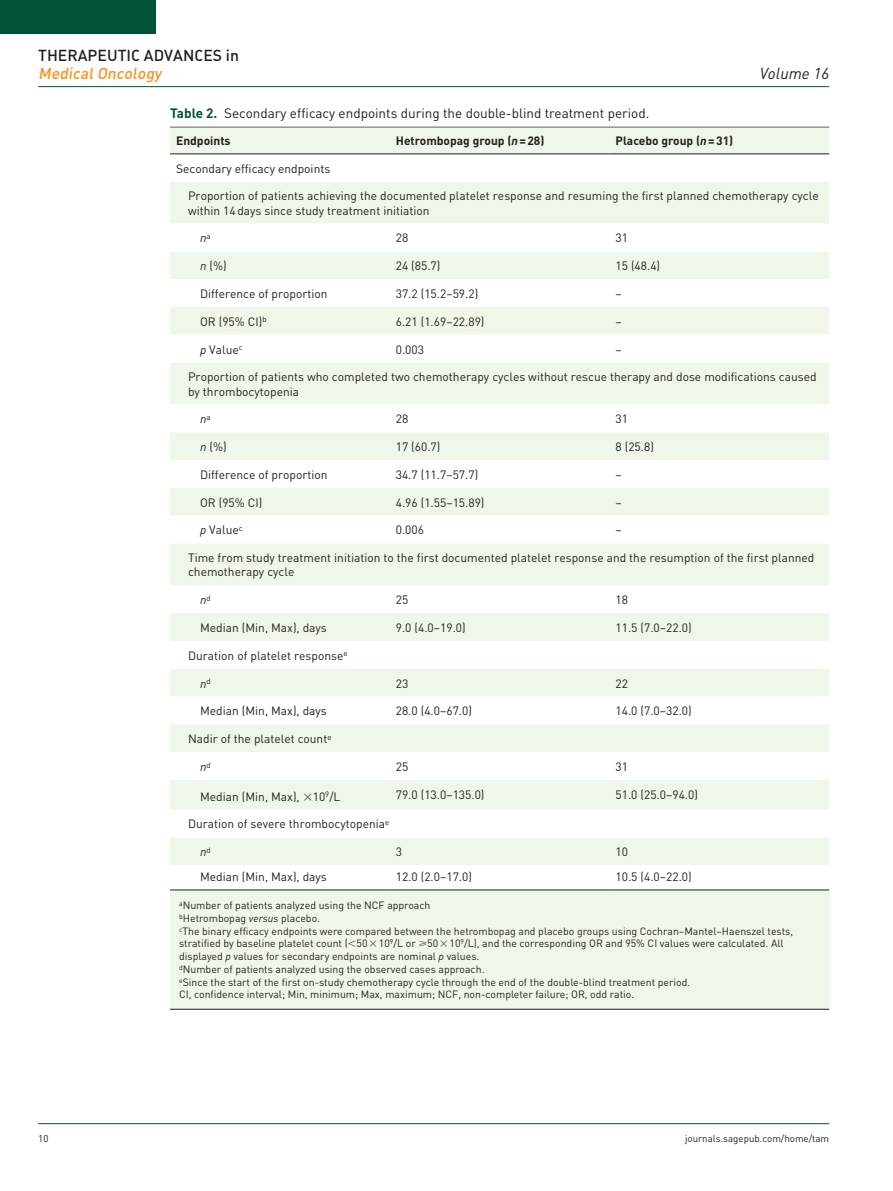
<style>
.page{position:relative;width:893px;height:1191px;background:#fff}
.page>*{position:absolute;margin:0;border:0;box-sizing:border-box;transform-origin:0 0}
.t1{font:15.75px "DIN Medium Alternate";color:#231f20}
.t2{font:italic 15.75px "DIN Medium Alternate";color:#f7931d}
.t3{font:italic 15.75px "DIN";color:#231f20}
.t4{font:13.5px "DIN";color:#231f20}
.t5{font:12px/14.2px "DIN";color:#231f20}
.t6{font:700 12px "DIN";color:#231f20}
.t7{font:italic 12px "DIN";color:#231f20}
.t8{font:10.5px/12.8px "DIN";color:#231f20}
.t9{font:9.75px "DIN";color:#231f20}
.s1{font-weight:700;color:#015436}
.s2{font-style:italic}
</style>
<div class="page">
<hr style="left:38px;top:86px;width:791px;height:1px;background:#015436">
<hr style="left:38px;top:1123px;width:791px;height:1px;background:#015436">
<div style="left:0;top:0;width:155px;height:34px;background:#015436"></div>
<div style="left:170px;top:889px;width:659px;height:120px;background:#eff7ea"></div>
<hr style="left:170px;top:127px;width:659px;height:1px;background:#231f20">
<hr style="left:170px;top:1009px;width:659px;height:1px;background:#231f20">
<div style="left:170px;top:128px;width:659px;height:25px;background:#eff7ea"></div>
<svg style="left:170px;top:154px;width:659px;height:711px;fill:#eff7ea"></svg>
<hr style="left:170px;top:153px;width:220px;height:1px;background:#231f20">
<hr style="left:390px;top:153px;width:219px;height:1px;background:#231f20">
<hr style="left:609px;top:153px;width:220px;height:1px;background:#231f20">
<hr style="left:170px;top:889px;width:220px;height:1px;background:#231f20">
<hr style="left:390px;top:889px;width:219px;height:1px;background:#231f20">
<hr style="left:609px;top:889px;width:220px;height:1px;background:#231f20">
<svg style="left:304px;top:793px;width:7px;height:7px"></svg>
<h1 class="t1" style="left:38px;top:45px;width:202px">THERAPEUTIC ADVANCES IN</h1>
<h1 class="t2" style="left:38px;top:63px;width:125px">MedicalOncology</h1>
<h1 class="t3" style="left:760px;top:63px;width:71px">Volume 16</h1>
<p class="t4" style="left:170px;top:105px;width:481px"><span class="s1">Table 2.</span> Secondary efficacy endpoints during the double-blind treatment period.</p>
<p class="t6" style="left:176px;top:133px;width:56px">Endpoints</p>
<p class="t6" style="left:396px;top:133px;width:150px">Hetrombopag group (<span class="s2">n</span>=28)</p>
<p class="t6" style="left:615px;top:133px;width:119px">Placebo group (<span class="s2">n</span>=31)</p>
<p class="t5" style="left:176px;top:161px;width:156px">Secondary efficacy endpoints</p>
<p class="t5" style="left:188px;top:189px;width:632px">Proportion of patients achieving the documented platelet response and resuming the first planned chemotherapy cycle within 14days since study treatment initiation</p>
<p class="t7" style="left:200px;top:231px;width:12px">n<sup>a</sup></p>
<p class="t5" style="left:396px;top:231px;width:14px">28</p>
<p class="t5" style="left:615px;top:231px;width:14px">31</p>
<p class="t5" style="left:200px;top:258px;width:28px"><span class="s2">n</span> (%)</p>
<p class="t5" style="left:396px;top:258px;width:46px">24 (85.7)</p>
<p class="t5" style="left:615px;top:258px;width:46px">15 (48.4)</p>
<p class="t5" style="left:200px;top:286px;width:129px">Difference of proportion</p>
<p class="t5" style="left:396px;top:286px;width:84px">37.2 (15.2–59.2)</p>
<p class="t5" style="left:615px;top:286px;width:8px">–</p>
<p class="t5" style="left:200px;top:314px;width:68px">OR (95% CI)<sup>b</sup></p>
<p class="t5" style="left:396px;top:314px;width:90px">6.21 (1.69–22.89)</p>
<p class="t5" style="left:615px;top:314px;width:8px">–</p>
<p class="t5" style="left:200px;top:342px;width:44px"><span class="s2">p</span> Value<sup>c</sup></p>
<p class="t5" style="left:396px;top:342px;width:30px">0.003</p>
<p class="t5" style="left:615px;top:342px;width:8px">–</p>
<p class="t5" style="left:188px;top:369px;width:630px">Proportion of patients who completed two chemotherapy cycles without rescue therapy and dose modifications caused by thrombocytopenia</p>
<p class="t7" style="left:200px;top:411px;width:12px">n<sup>a</sup></p>
<p class="t5" style="left:396px;top:411px;width:14px">28</p>
<p class="t5" style="left:615px;top:411px;width:14px">31</p>
<p class="t5" style="left:200px;top:439px;width:28px"><span class="s2">n</span> (%)</p>
<p class="t5" style="left:396px;top:439px;width:46px">17 (60.7)</p>
<p class="t5" style="left:615px;top:439px;width:40px">8 (25.8)</p>
<p class="t5" style="left:200px;top:467px;width:129px">Difference of proportion</p>
<p class="t5" style="left:396px;top:467px;width:84px">34.7 (11.7–57.7)</p>
<p class="t5" style="left:615px;top:467px;width:8px">–</p>
<p class="t5" style="left:200px;top:495px;width:64px">OR (95% CI)</p>
<p class="t5" style="left:396px;top:495px;width:90px">4.96 (1.55–15.89)</p>
<p class="t5" style="left:615px;top:495px;width:8px">–</p>
<p class="t5" style="left:200px;top:523px;width:44px"><span class="s2">p</span> Value<sup>c</sup></p>
<p class="t5" style="left:396px;top:523px;width:30px">0.006</p>
<p class="t5" style="left:615px;top:523px;width:8px">–</p>
<p class="t5" style="left:188px;top:550px;width:628px">Time from study treatment initiation to the first documented platelet response and the resumption of the first planned chemotherapy cycle</p>
<p class="t7" style="left:200px;top:592px;width:12px">n<sup>d</sup></p>
<p class="t5" style="left:396px;top:592px;width:14px">25</p>
<p class="t5" style="left:615px;top:592px;width:14px">18</p>
<p class="t5" style="left:200px;top:620px;width:128px">Median (Min, Max), days</p>
<p class="t5" style="left:396px;top:620px;width:71px">9.0 (4.0–19.0)</p>
<p class="t5" style="left:615px;top:620px;width:78px">11.5 (7.0–22.0)</p>
<p class="t5" style="left:188px;top:648px;width:161px">Duration of platelet response<sup>e</sup></p>
<p class="t7" style="left:200px;top:675px;width:12px">n<sup>d</sup></p>
<p class="t5" style="left:396px;top:676px;width:14px">23</p>
<p class="t5" style="left:615px;top:676px;width:14px">22</p>
<p class="t5" style="left:200px;top:703px;width:128px">Median (Min, Max), days</p>
<p class="t5" style="left:396px;top:703px;width:78px">28.0 (4.0–67.0)</p>
<p class="t5" style="left:615px;top:703px;width:78px">14.0 (7.0–32.0)</p>
<p class="t5" style="left:188px;top:731px;width:145px">Nadir of the platelet count<sup>e</sup></p>
<p class="t7" style="left:200px;top:759px;width:12px">n<sup>d</sup></p>
<p class="t5" style="left:396px;top:759px;width:14px">25</p>
<p class="t5" style="left:615px;top:759px;width:14px">31</p>
<p class="t5" style="left:200px;top:789px;width:142px">Median (Min, Max), 10<sup>9</sup>/L</p>
<p class="t5" style="left:396px;top:787px;width:90px">79.0 (13.0–135.0)</p>
<p class="t5" style="left:615px;top:787px;width:84px">51.0 (25.0–94.0)</p>
<p class="t5" style="left:188px;top:816px;width:203px">Duration of severe thrombocytopenia<sup>e</sup></p>
<p class="t7" style="left:200px;top:844px;width:12px">n<sup>d</sup></p>
<p class="t5" style="left:396px;top:844px;width:8px">3</p>
<p class="t5" style="left:615px;top:844px;width:14px">10</p>
<p class="t5" style="left:200px;top:869px;width:128px">Median (Min, Max), days</p>
<p class="t5" style="left:396px;top:869px;width:78px">12.0 (2.0–17.0)</p>
<p class="t5" style="left:615px;top:869px;width:78px">10.5 (4.0–22.0)</p>
<p class="t8" style="left:179px;top:898px;width:615px"><sup>a</sup>Number of patients analyzed using the NCF approach<br><sup>b</sup>Hetrombopag <span class="s2">versus</span> placebo.<br><sup>c</sup>The binary efficacy endpoints were compared between the hetrombopag and placebo groups using Cochran–Mantel–Haenszel tests, stratified by baseline platelet count ( 50 10<sup>9</sup>/L or ⩾50 10<sup>9</sup>/L), and the corresponding OR and 95% CI values were calculated. All displayed <span class="s2">p</span> values for secondary endpoints are nominal <span class="s2">p</span> values.<br><sup>d</sup>Number of patients analyzed using the observed cases approach.<br><sup>e</sup>Since the start of the first on-study chemotherapy cycle through the end of the double-blind treatment period.<br>CI, confidence interval; Min, minimum; Max, maximum; NCF, non-completer failure; OR, odd ratio.</p>
<p class="t9" style="left:38px;top:1132px;width:12px">10</p>
<p class="t9" style="left:685px;top:1132px;width:146px">journals.sagepub.com/home/tam</p>
</div>
